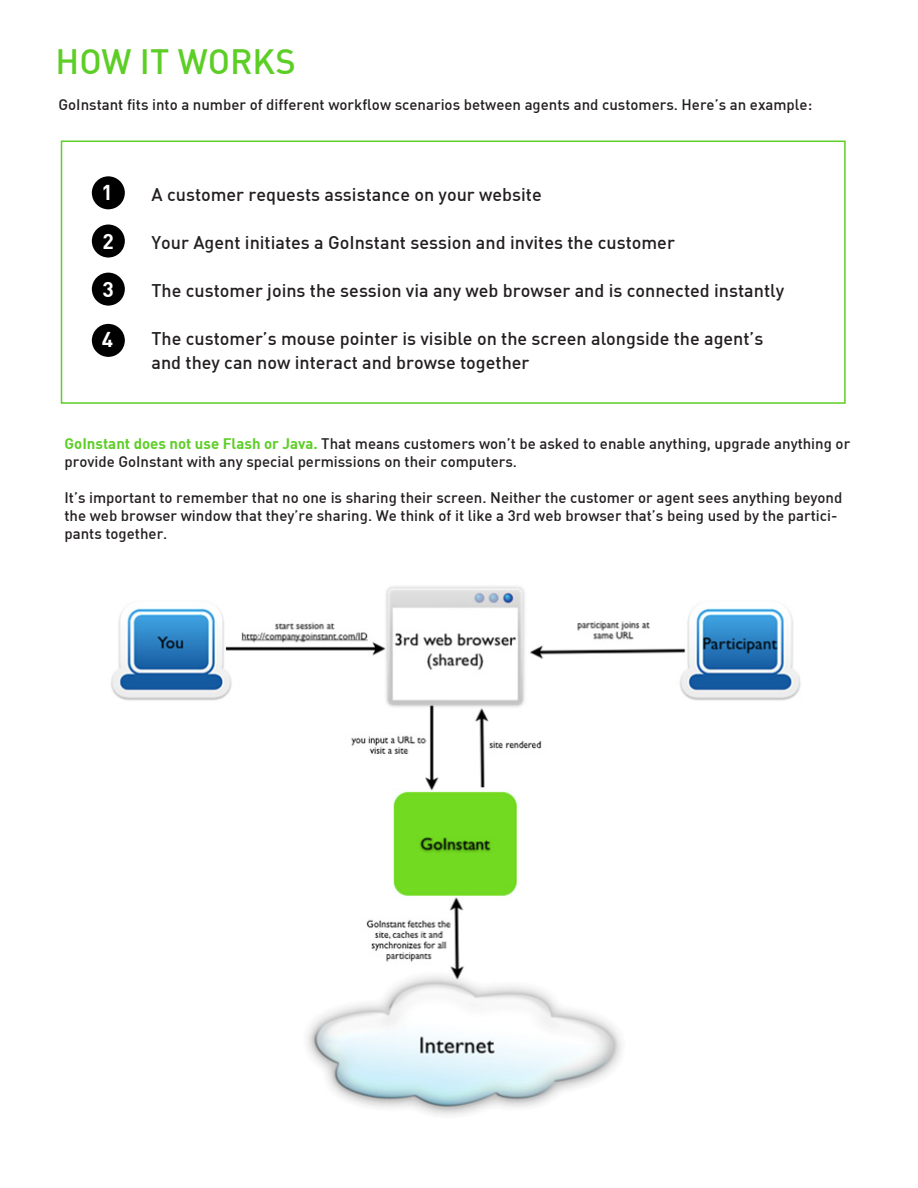
<style>
.page{position:relative;width:918px;height:1188px;background:#fff}
.page>*{position:absolute;margin:0;border:0;box-sizing:border-box;transform-origin:0 0}
.t1{font:500 34.5px "DIN";color:#5dce26}
.t2{font:700 21px "DIN";color:#fff}
.t3{font:500 18px/24px "DIN";color:#231f20}
.t4{font:500 15px/18px "DIN";color:#231f20}
.s1{font-weight:700;color:#5dce26}
</style>
<div class="page">
<div style="left:61px;top:141px;width:785px;height:263px;border:2px solid #5dce26"></div>
<div style="left:90px;top:175px;width:36px;height:36px;background:#000;border-radius:50%"></div>
<div style="left:89px;top:173px;width:39px;height:39px;border:3px solid #fff;border-radius:50%"></div>
<div style="left:90px;top:223px;width:36px;height:36px;background:#000;border-radius:50%"></div>
<div style="left:89px;top:222px;width:39px;height:39px;border:3px solid #fff;border-radius:50%"></div>
<div style="left:90px;top:271px;width:36px;height:36px;background:#000;border-radius:50%"></div>
<div style="left:89px;top:270px;width:39px;height:39px;border:3px solid #fff;border-radius:50%"></div>
<div style="left:90px;top:322px;width:36px;height:36px;background:#000;border-radius:50%"></div>
<div style="left:89px;top:321px;width:39px;height:39px;border:3px solid #fff;border-radius:50%"></div>
<img style="left:110px;top:586px;width:691px;height:530px">
<p class="t1" style="left:56px;top:39px;width:242px">HOW IT WORKS</p>
<p class="t4" style="left:58px;top:95px;width:755px">GoInstant fits into a number of different workflow scenarios between agents and customers. Here’s an example:</p>
<p class="t2" style="left:102px;top:179px;width:13px">1</p>
<p class="t2" style="left:103px;top:227px;width:13px">2</p>
<p class="t2" style="left:102px;top:275px;width:13px">3</p>
<p class="t2" style="left:102px;top:326px;width:13px">4</p>
<p class="t3" style="left:152px;top:181px;width:392px">A customer requests assistance on your website</p>
<p class="t3" style="left:152px;top:229px;width:525px">Your Agent initiates a GoInstant session and invites the customer</p>
<p class="t3" style="left:152px;top:277px;width:634px">The customer joins the session via any web browser and is connected instantly</p>
<p class="t3" style="left:152px;top:325px;width:613px">The customer’s mouse pointer is visible on the screen alongside the agent’s and they can now interact and browse together</p>
<p class="t4" style="left:64px;top:434px;width:787px"><span class="s1">GoInstant does not use Flash or Java.</span> That means customers won’t be asked to enable anything, upgrade anything or provide GoInstant with any special permissions on their computers.</p>
<p class="t4" style="left:64px;top:488px;width:779px">It’s important to remember that no one is sharing their screen. Neither the customer or agent sees anything beyond the web browser window that they’re sharing. We think of it like a 3rd web browser that’s being used by the partici&shy;pants together.</p>
</div>
